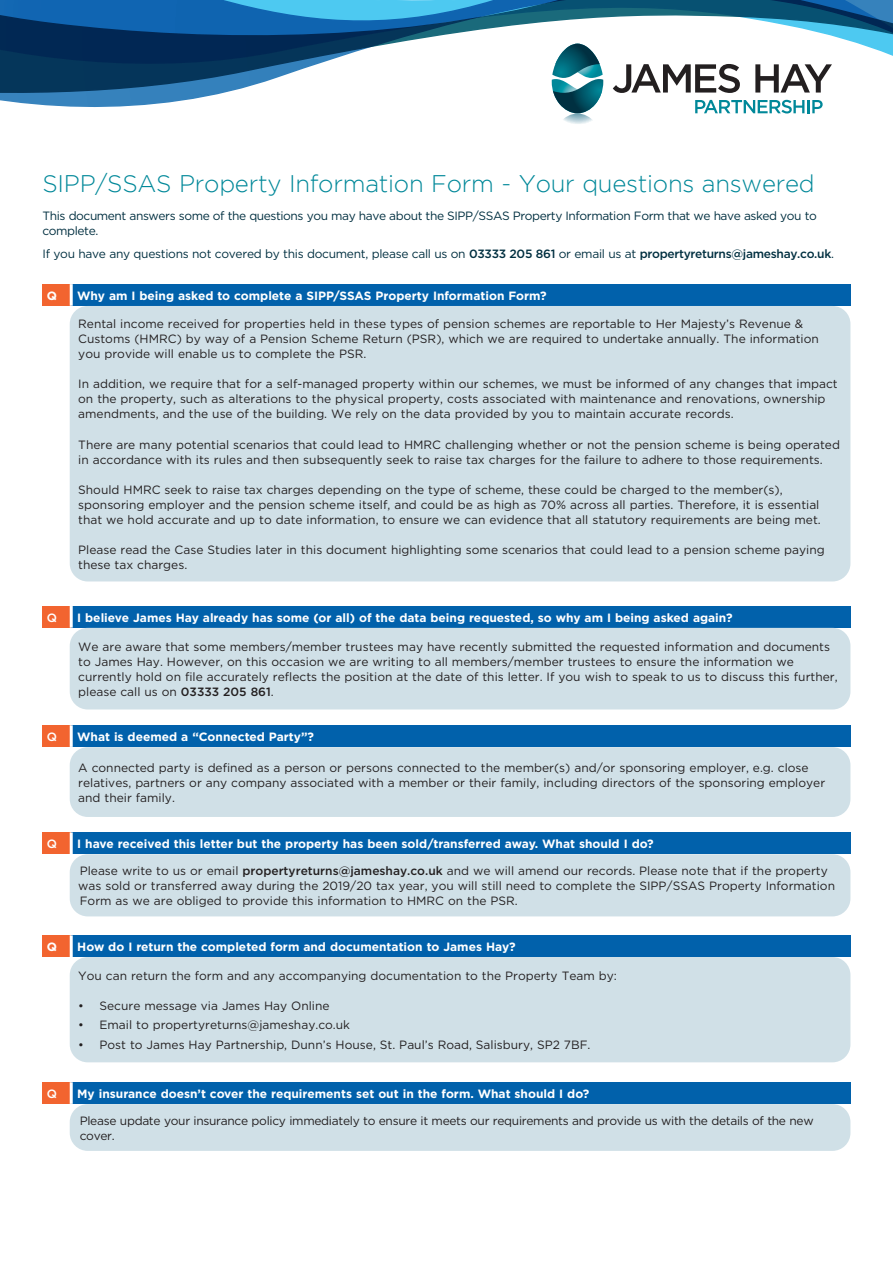
<style>
.page{position:relative;width:893px;height:1263px;background:#fff}
.page>*{position:absolute;margin:0;border:0;box-sizing:border-box;transform-origin:0 0}
.t1{font:300 24px "Gotham";letter-spacing:-.01em;color:#089}
.t2{font:12px/15px "Gotham";color:#231f20}
.t3{font:700 12px "Gotham";color:#fff}
.t4{font:12px/15px "Gotham";letter-spacing:-.035em;color:#002f40}
.t5{font:12px/15px "Gotham";letter-spacing:-.025em;color:#231f20}
.t6{font:500 12px "Gotham";color:#fff}
.s1{font-weight:500}
</style>
<div class="page">
<div style="left:43px;top:284px;width:28px;height:22px;background:#f2642f"></div>
<div style="left:71px;top:284px;width:779px;height:22px;background:#0161ab"></div>
<hr style="left:70px;top:284px;width:3px;height:22px;background:#fff">
<div style="left:70px;top:306px;width:780px;height:275px;background:#d0e0e7;border-radius:18px"></div>
<svg style="left:0;top:0;width:893px;height:124px"></svg>
<div style="left:43px;top:606px;width:28px;height:22px;background:#f2642f"></div>
<div style="left:71px;top:606px;width:779px;height:22px;background:#0161ab"></div>
<hr style="left:70px;top:606px;width:3px;height:22px;background:#fff">
<div style="left:70px;top:628px;width:780px;height:81px;background:#d0e0e7;border-radius:18px"></div>
<div style="left:43px;top:725px;width:28px;height:22px;background:#f2642f"></div>
<div style="left:71px;top:725px;width:779px;height:22px;background:#0161ab"></div>
<hr style="left:70px;top:725px;width:3px;height:22px;background:#fff">
<div style="left:70px;top:747px;width:780px;height:70px;background:#d0e0e7;border-radius:18px"></div>
<div style="left:43px;top:832px;width:28px;height:22px;background:#f2642f"></div>
<div style="left:71px;top:832px;width:779px;height:22px;background:#0161ab"></div>
<hr style="left:70px;top:832px;width:3px;height:22px;background:#fff">
<div style="left:70px;top:854px;width:780px;height:62px;background:#d0e0e7;border-radius:18px"></div>
<div style="left:43px;top:1082px;width:28px;height:22px;background:#f2642f"></div>
<div style="left:71px;top:1082px;width:779px;height:22px;background:#0161ab"></div>
<hr style="left:70px;top:1082px;width:3px;height:22px;background:#fff">
<div style="left:70px;top:1104px;width:780px;height:47px;background:#d0e0e7;border-radius:18px"></div>
<div style="left:43px;top:935px;width:28px;height:22px;background:#f2642f"></div>
<div style="left:71px;top:935px;width:779px;height:22px;background:#0161ab"></div>
<hr style="left:70px;top:935px;width:3px;height:22px;background:#fff">
<div style="left:70px;top:957px;width:780px;height:105px;background:#d0e0e7;border-radius:18px"></div>
<h1 class="t1" style="left:43px;top:170px;width:774px">SIPP/SSAS Property Information Form - Your questions answered</h1>
<p class="t4" style="left:43px;top:208px;width:776px">This document answers some of the questions you may have about the SIPP/SSAS Property Information Form that we have asked you to complete.</p>
<p class="t4" style="left:43px;top:246px;width:793px">If you have any questions not covered by this document, please call us on <span class="s1">03333 205 861</span> or email us at <span class="s1">propertyreturns@jameshay.co.uk</span>.</p>
<p class="t3" style="left:47px;top:287px;width:12px">Q</p>
<p class="t3" style="left:77px;top:287px;width:471px">Why am I being asked to complete a SIPP/SSAS Property Information Form?</p>
<p class="t2" style="left:78px;top:316px;width:742px">Rental income received for properties held in these types of pension schemes are reportable to Her Majesty’s Revenue &amp;<br>Customs (HMRC) by way of a Pension Scheme Return (PSR), which we are required to undertake annually. The information you provide will enable us to complete the PSR.</p>
<p class="t2" style="left:78px;top:376px;width:761px">In addition, we require that for a self-managed property within our schemes, we must be informed of any changes that impact on the property, such as alterations to the physical property, costs associated with maintenance and renovations, ownership amendments, and the use of the building. We rely on the data provided by you to maintain accurate records.</p>
<p class="t2" style="left:78px;top:436px;width:763px">There are many potential scenarios that could lead to HMRC challenging whether or not the pension scheme is being operated in accordance with its rules and then subsequently seek to raise tax charges for the failure to adhere to those requirements.</p>
<p class="t2" style="left:78px;top:482px;width:744px">Should HMRC seek to raise tax charges depending on the type of scheme, these could be charged to the member(s), sponsoring employer and the pension scheme itself, and could be as high as 70% across all parties. Therefore, it is essential that we hold accurate and up to date information, to ensure we can evidence that all statutory requirements are being met.</p>
<p class="t2" style="left:78px;top:542px;width:748px">Please read the Case Studies later in this document highlighting some scenarios that could lead to a pension scheme paying these tax charges.</p>
<p class="t6" style="left:47px;top:609px;width:12px">Q</p>
<p class="t3" style="left:77px;top:609px;width:657px">I believe James Hay already has some (or all) of the data being requested, so why am I being asked again?</p>
<p class="t2" style="left:78px;top:639px;width:761px">We are aware that some members/member trustees may have recently submitted the requested information and documents to James Hay. However, on this occasion we are writing to all members/member trustees to ensure the information we currently hold on file accurately reflects the position at the date of this letter. If you wish to speak to us to discuss this further, please call us on <span class="s1">03333 205 861</span>.</p>
<p class="t6" style="left:47px;top:729px;width:12px">Q</p>
<p class="t3" style="left:77px;top:729px;width:238px">What is deemed a “Connected Party”?</p>
<p class="t2" style="left:78px;top:760px;width:748px">A connected party is defined as a person or persons connected to the member(s) and/or sponsoring employer, e.g. close relatives, partners or any company associated with a member or their family, including directors of the sponsoring employer and their family.</p>
<p class="t6" style="left:47px;top:836px;width:12px">Q</p>
<p class="t3" style="left:77px;top:836px;width:578px">I have received this letter but the property has been sold/transferred away. What should I do?</p>
<p class="t2" style="left:78px;top:863px;width:758px">Please write to us or email <span class="s1">propertyreturns@jameshay.co.uk</span> and we will amend our records. Please note that if the property was sold or transferred away during the 2019/20 tax year, you will still need to complete the SIPP/SSAS Property Information<br>Form as we are obliged to provide this information to HMRC on the PSR.</p>
<p class="t3" style="left:47px;top:939px;width:12px">Q</p>
<p class="t3" style="left:77px;top:939px;width:440px">How do I return the completed form and documentation to James Hay?</p>
<p class="t2" style="left:78px;top:968px;width:540px">You can return the form and any accompanying documentation to the Property Team by:</p>
<p class="t2" style="left:78px;top:998px;width:253px">• Secure message via James Hay Online</p>
<p class="t2" style="left:78px;top:1017px;width:273px">• Email to propertyreturns@jameshay.co.uk</p>
<p class="t2" style="left:78px;top:1037px;width:514px">• Post to James Hay Partnership, Dunn’s House, St. Paul’s Road, Salisbury, SP2 7BF.</p>
<p class="t6" style="left:47px;top:1086px;width:12px">Q</p>
<p class="t3" style="left:77px;top:1086px;width:513px">My insurance doesn’t cover the requirements set out in the form. What should I do?</p>
<p class="t5" style="left:80px;top:1113px;width:735px">Please update your insurance policy immediately to ensure it meets our requirements and provide us with the details of the new cover.</p>
</div>
